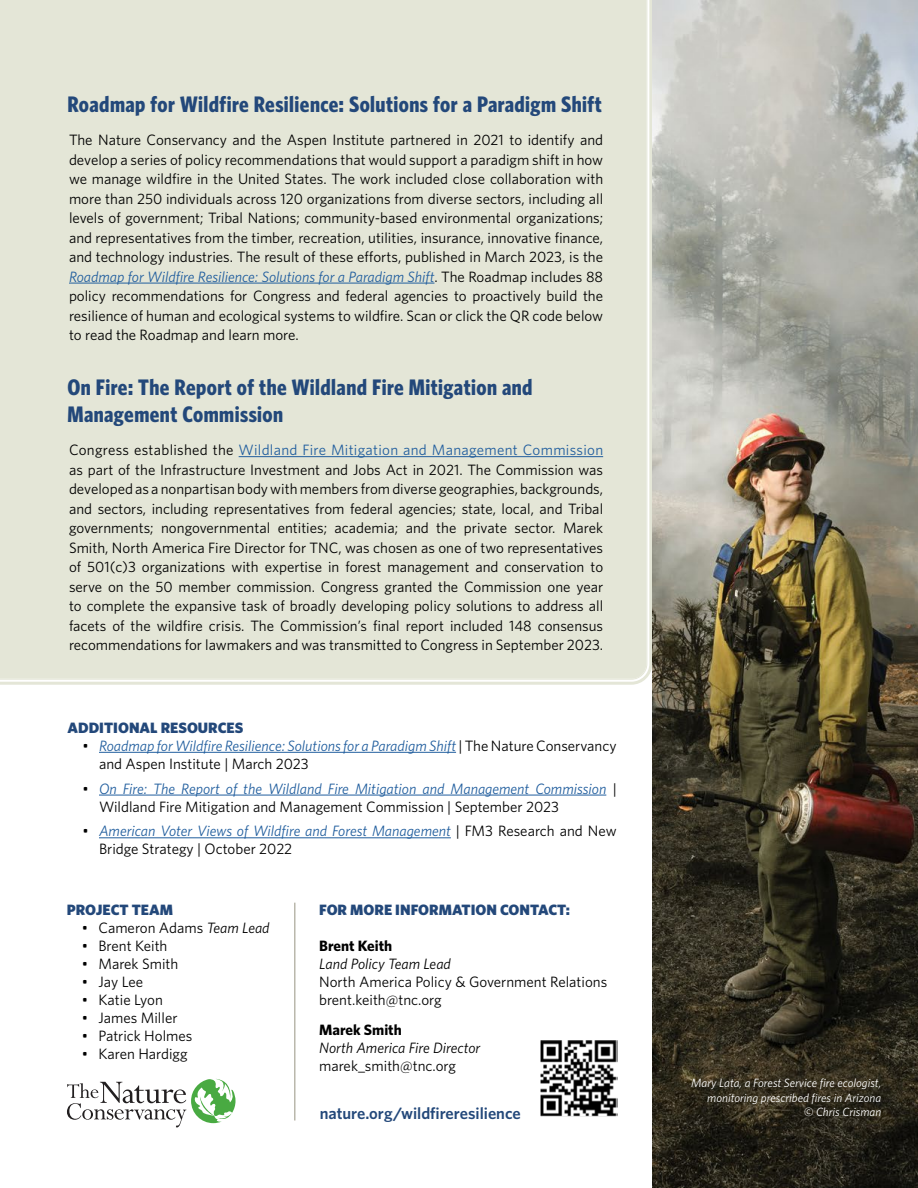
<style>
.page{position:relative;width:918px;height:1188px;background:#fff}
.page>*{position:absolute;margin:0;border:0;box-sizing:border-box;transform-origin:0 0}
.Callout_Header{font:700 22.5px/27px "Whitney Condensed";letter-spacing:.02em;color:#23487a}
.t1{font:600 16.5px "Whitney";color:#23487a}
.callout_copy{font:15px/19.5px "Whitney";color:#000;text-align:justify}
.Bullets{font:italic 15px/18px "Whitney";color:#215e9e}
.Bullets-2{font:15px "Whitney";color:#000}
.Copy{font:15px "Whitney";color:#000}
.Copy-2{font:900 15px "Whitney";color:#23487a}
.Copy-3{font:italic 15px "Whitney";color:#000}
.Copy-4{font:700 15px "Whitney";color:#000}
.t2{font:italic 12px/14.4px "Whitney";color:#fff;text-align:right}
.s1{font-style:italic;color:#215e9e}
.s2{color:#215e9e}
.s3{font-style:normal;color:#000}
.s4{font-style:italic}
</style>
<div class="page">
<hr style="left:99px;top:752px;width:357px;height:1px;background:#215e9e">
<hr style="left:99px;top:795px;width:507px;height:1px;background:#215e9e">
<hr style="left:99px;top:837px;width:352px;height:1px;background:#215e9e">
<div style="left:0;top:0;width:648px;height:680px;background:#e4e6d7"></div>
<hr style="left:69px;top:283px;width:365px;height:1px;background:#215e9e">
<hr style="left:239px;top:456px;width:364px;height:1px;background:#215e9e">
<img style="left:652px;top:0;width:266px;height:1188px">
<hr style="left:294px;top:903px;width:1px;height:217px;background:#989482">
<svg style="left:67px;top:1079px;width:169px;height:48px"></svg>
<div style="left:537px;top:1037px;width:83px;height:83px;background:linear-gradient(to right,#fff,#fff)"></div>
<img style="left:541px;top:1041px;width:77px;height:77px">
<p class="Callout_Header" style="left:68px;top:90px;width:536px">Roadmap for Wildfire Resilience: Solutions for a Paradigm Shift</p>
<p class="callout_copy" style="left:69px;top:130px;width:536px">The Nature Conservancy and the Aspen Institute partnered in 2021 to identify and develop a series of policy recommendations that would support a paradigm shift in how we manage wildfire in the United States. The work included close collaboration with more than 250 individuals across 120 organizations from diverse sectors, including all levels of government; Tribal Nations; community-based environmental organizations; and representatives from the timber, recreation, utilities, insurance, innovative finance, and technology industries. The result of these efforts, published in March 2023, is the <span class="s1">Roadmap for Wildfire Resilience: Solutions for a Paradigm Shift</span>. The Roadmap includes 88 policy recommendations for Congress and federal agencies to proactively build the resilience of human and ecological systems to wildfire. Scan or click the QR code below to read the Roadmap and learn more.</p>
<p class="Callout_Header" style="left:68px;top:373px;width:467px">On Fire: The Report of the Wildland Fire Mitigation and<br>Management Commission</p>
<p class="callout_copy" style="left:69px;top:440px;width:536px">Congress established the <span class="s2">Wildland Fire Mitigation and Management Commission </span>as part of the Infrastructure Investment and Jobs Act in 2021. The Commission was developed as a nonpartisan body with members from diverse geographies, backgrounds, and sectors, including representatives from federal agencies; state, local, and Tribal governments; nongovernmental entities; academia; and the private sector. Marek Smith, North America Fire Director for TNC, was chosen as one of two representatives of 501(c)3 organizations with expertise in forest management and conservation to serve on the 50 member commission. Congress granted the Commission one year to complete the expansive task of broadly developing policy solutions to address all facets of the wildfire crisis. The Commission’s final report included 148 consensus recommendations for lawmakers and was transmitted to Congress in September 2023.</p>
<p class="Copy-2" style="left:68px;top:717px;width:177px">ADDITIONAL RESOURCES</p>
<p class="Bullets" style="left:99px;top:736px;width:519px;text-indent:-16px"><span class="s3">•</span> Roadmap for Wildfire Resilience: Solutions for a Paradigm Shift<span class="s3">| The Nature Conservancy and Aspen Institute | March 2023</span></p>
<p class="Bullets" style="left:99px;top:779px;width:519px;text-indent:-16px"><span class="s3">•</span> On Fire: The Report of the Wildland Fire Mitigation and Management Commission <span class="s3">|<br>Wildland Fire Mitigation and Management Commission | September 2023</span></p>
<p class="Bullets" style="left:99px;top:822px;width:519px;text-indent:-16px"><span class="s3">•</span> American Voter Views of Wildfire and Forest Management <span class="s3">| FM3 Research and New<br>Bridge Strategy | October 2022</span></p>
<p class="Copy-2" style="left:67px;top:899px;width:108px">PROJECT TEAM</p>
<p class="Bullets-2" style="left:82px;top:917px;width:189px">• Cameron Adams <span class="s4">Team Lead</span></p>
<p class="Bullets-2" style="left:82px;top:935px;width:87px">• Brent Keith</p>
<p class="Bullets-2" style="left:82px;top:953px;width:98px">• Marek Smith</p>
<p class="Bullets-2" style="left:82px;top:971px;width:63px">• Jay Lee</p>
<p class="Bullets-2" style="left:82px;top:989px;width:82px">• Katie Lyon</p>
<p class="Bullets-2" style="left:82px;top:1007px;width:97px">• James Miller</p>
<p class="Bullets-2" style="left:82px;top:1025px;width:112px">• Patrick Holmes</p>
<p class="Bullets-2" style="left:82px;top:1043px;width:107px">• Karen Hardigg</p>
<p class="Copy-2" style="left:319px;top:899px;width:252px">FOR MORE INFORMATION CONTACT:</p>
<p class="Copy-4" style="left:319px;top:935px;width:75px">Brent Keith</p>
<p class="Copy-3" style="left:319px;top:953px;width:133px">Land Policy Team Lead</p>
<p class="Copy" style="left:319px;top:971px;width:290px">North America Policy &amp; Government Relations</p>
<p class="Copy" style="left:319px;top:989px;width:124px">brent.keith@tnc.org</p>
<p class="Copy-4" style="left:319px;top:1019px;width:84px">Marek Smith</p>
<p class="Copy-3" style="left:319px;top:1037px;width:163px">North America Fire Director</p>
<p class="Copy" style="left:319px;top:1055px;width:138px">marek_smith@tnc.org</p>
<p class="t2" style="left:691px;top:1076px;width:191px">Mary Lata, a Forest Service fire ecologist, monitoring prescribed fires in Arizona</p>
<p class="t1" style="left:320px;top:1103px;width:203px">nature.org/wildfireresilience</p>
<p class="t2" style="left:804px;top:1104px;width:79px">© Chris Crisman</p>
</div>
